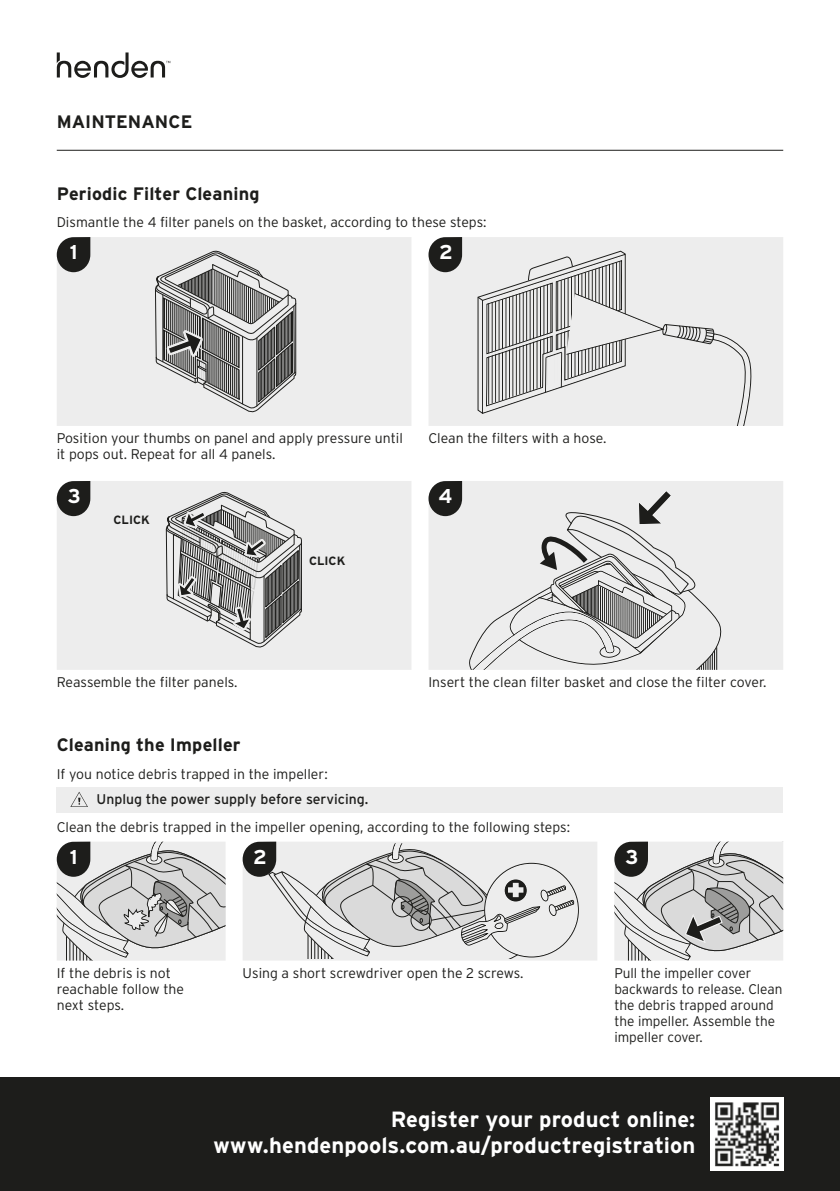
<style>
.page{position:relative;width:840px;height:1191px;background:#fff}
.page>*{position:absolute;margin:0;border:0;box-sizing:border-box;transform-origin:0 0}
.t1{font:700 22px/25.4px "Interstate";letter-spacing:.005em;color:#fff;text-align:right}
.t2{font:700 20px "Interstate";color:#fff}
.t3{font:700 18px "Interstate";letter-spacing:.01em;color:#1d1d1b}
.t4{font:300 14px/16px "Interstate";color:#1d1d1b}
.t5{font:14px "Interstate";color:#1d1d1b}
.t6{font:700 12px "Interstate";color:#1d1d1b}
</style>
<div class="page">
<div style="left:0;top:1077px;width:839px;height:114px;background:#1d1d1b"></div>
<hr style="left:57px;top:150px;width:725px;height:1px;background:#1d1d1b">
<div style="left:57px;top:787px;width:725px;height:26px;background:#ededed"></div>
<svg style="left:57px;top:52px;width:113px;height:26px"></svg>
<svg style="left:70px;top:792px;width:18px;height:15px"></svg>
<div style="left:57px;top:237px;width:354px;height:189px;background:#ededed"></div>
<svg style="left:154px;top:250px;width:143px;height:164px;background:#a9a9a9"></svg>
<div style="left:429px;top:237px;width:353px;height:189px;background:#ededed"></div>
<svg style="left:477px;top:251px;width:274px;height:175px;background:#d7d7d7"></svg>
<div style="left:57px;top:481px;width:354px;height:189px;background:#ededed"></div>
<svg style="left:165px;top:481px;width:138px;height:168px;background:#b4b4b3"></svg>
<div style="left:723px;top:481px;width:59px;height:189px;background:#ededed"></div>
<div style="left:243px;top:842px;width:354px;height:118px;background:#ededed"></div>
<svg style="left:57px;top:237px;width:33px;height:35px"></svg>
<svg style="left:428px;top:237px;width:34px;height:35px"></svg>
<svg style="left:57px;top:481px;width:33px;height:35px"></svg>
<svg style="left:428px;top:481px;width:295px;height:189px;background:#d8d8d8"></svg>
<svg style="left:57px;top:841px;width:168px;height:119px;background:#c4c4c3"></svg>
<svg style="left:242px;top:841px;width:332px;height:118px;background:#d0d0cf"></svg>
<svg style="left:614px;top:841px;width:168px;height:120px;background:#c1c1c1"></svg>
<img style="left:710px;top:1097px;width:72px;height:73px">
<p class="t3" style="left:57px;top:111px;width:137px">MAINTENANCE</p>
<p class="t3" style="left:57px;top:183px;width:204px">Periodic Filter Cleaning</p>
<p class="t4" style="left:57px;top:214px;width:431px">Dismantle the 4 filter panels on the basket, according to these steps:</p>
<h2 class="t2" style="left:70px;top:241px;width:9px">1</h2>
<h2 class="t2" style="left:439px;top:241px;width:15px">2</h2>
<p class="t4" style="left:57px;top:430px;width:347px">Position your thumbs on panel and apply pressure until it pops out. Repeat for all 4 panels.</p>
<p class="t4" style="left:428px;top:430px;width:179px">Clean the filters with a hose.</p>
<h2 class="t2" style="left:68px;top:485px;width:14px">3</h2>
<h2 class="t2" style="left:438px;top:485px;width:15px">4</h2>
<p class="t6" style="left:113px;top:513px;width:38px">CLICK</p>
<p class="t6" style="left:309px;top:553px;width:38px">CLICK</p>
<p class="t4" style="left:57px;top:674px;width:182px">Reassemble the filter panels.</p>
<p class="t4" style="left:428px;top:674px;width:339px">Insert the clean filter basket and close the filter cover.</p>
<p class="t3" style="left:57px;top:735px;width:185px">Cleaning the Impeller</p>
<p class="t4" style="left:57px;top:765px;width:272px">If you notice debris trapped in the impeller:</p>
<p class="t5" style="left:96px;top:791px;width:273px">Unplug the power supply before servicing.</p>
<p class="t4" style="left:57px;top:818px;width:514px">Clean the debris trapped in the impeller opening, according to the following steps:</p>
<h2 class="t2" style="left:70px;top:846px;width:9px">1</h2>
<h2 class="t2" style="left:253px;top:846px;width:15px">2</h2>
<h2 class="t2" style="left:625px;top:846px;width:14px">3</h2>
<p class="t4" style="left:57px;top:965px;width:129px">If the debris is not reachable follow the next steps.</p>
<p class="t4" style="left:242px;top:965px;width:282px">Using a short screwdriver open the 2 screws.</p>
<p class="t4" style="left:614px;top:965px;width:170px">Pull the impeller cover backwards to release. Clean the debris trapped around the impeller. Assemble the impeller cover.</p>
<h1 class="t1" style="left:213px;top:1106px;width:483px">Register your product online: www.hendenpools.com.au/productregistration</h1>
</div>
